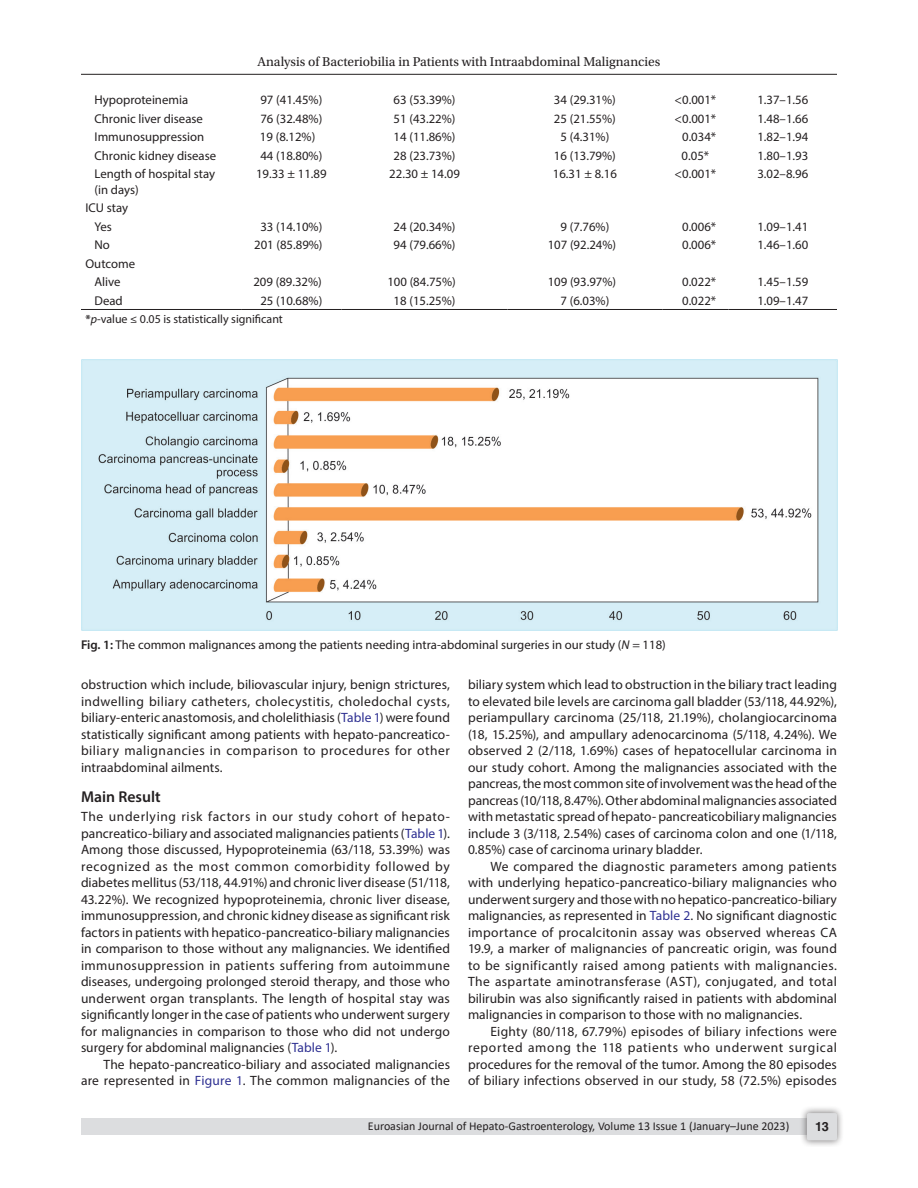
<style>
.page{position:relative;width:918px;height:1188px;background:#fff}
.page>*{position:absolute;margin:0;border:0;box-sizing:border-box;transform-origin:0 0}
.Head-2{font:600 15.75px "Myriad Pro";color:#231f20}
.Para-Indent{font:13.5px/16.5px "Myriad Pro";letter-spacing:.005em;color:#231f20;text-align:justify}
.Para-NoIndent{font:13.5px/16.5px "Myriad Pro";letter-spacing:.005em;color:#231f20;text-align:justify}
.t1{font:13.5px "Utopia Std";color:#231f20}
.TableBody{font:12.75px/15.3px "Myriad Pro";color:#231f20}
.FigCaption{font:12.75px "Myriad Pro";color:#231f20}
.t2{font:700 12.75px "Helvetica LT Std";color:#231f20}
.t3{font:12px "Calibri";color:#231f20}
.TableFootNote{font:12px "Myriad Pro";color:#231f20}
.s1{font-weight:600}
.s2{font-style:italic}
.s3{color:#2e3092}
</style>
<div class="page">
<hr style="left:81px;top:74px;width:756px;height:1px;background:#231f20">
<div style="left:81px;top:1119px;width:756px;height:16px;background:#dcdddf"></div>
<div style="left:800px;top:1106px;width:44px;height:41px;background:#231f20;opacity:.61"></div>
<div style="left:807px;top:1113px;width:30px;height:27px;background:#dcdddf;border-radius:2px"></div>
<img style="left:81px;top:359px;width:756px;height:271px">
<hr style="left:81px;top:309px;width:160px;height:1px;background:#231f20">
<hr style="left:241px;top:309px;width:101px;height:1px;background:#231f20">
<hr style="left:342px;top:309px;width:166px;height:1px;background:#231f20">
<hr style="left:508px;top:309px;width:154px;height:1px;background:#231f20">
<hr style="left:662px;top:309px;width:67px;height:1px;background:#231f20">
<hr style="left:729px;top:309px;width:108px;height:1px;background:#231f20">
<p class="t1" style="left:258px;top:55px;width:404px">Analysis of Bacteriobilia in Patients with Intraabdominal Malignancies</p>
<p class="TableBody" style="left:94px;top:92px;width:95px">Hypoproteinemia</p>
<p class="TableBody" style="left:260px;top:92px;width:63px">97 (41.45%)</p>
<p class="TableBody" style="left:394px;top:92px;width:63px">63 (53.39%)</p>
<p class="TableBody" style="left:554px;top:92px;width:63px">34 (29.31%)</p>
<p class="TableBody" style="left:675px;top:92px;width:43px">&lt;0.001*</p>
<p class="TableBody" style="left:757px;top:92px;width:52px">1.37–1.56</p>
<p class="TableBody" style="left:94px;top:110px;width:110px">Chronic liver disease</p>
<p class="TableBody" style="left:260px;top:110px;width:63px">76 (32.48%)</p>
<p class="TableBody" style="left:394px;top:110px;width:63px">51 (43.22%)</p>
<p class="TableBody" style="left:554px;top:110px;width:63px">25 (21.55%)</p>
<p class="TableBody" style="left:675px;top:110px;width:43px">&lt;0.001*</p>
<p class="TableBody" style="left:757px;top:110px;width:52px">1.48–1.66</p>
<p class="TableBody" style="left:94px;top:129px;width:111px">Immunosuppression</p>
<p class="TableBody" style="left:260px;top:129px;width:57px">19 (8.12%)</p>
<p class="TableBody" style="left:394px;top:129px;width:63px">14 (11.86%)</p>
<p class="TableBody" style="left:561px;top:129px;width:50px">5 (4.31%)</p>
<p class="TableBody" style="left:682px;top:129px;width:36px">0.034*</p>
<p class="TableBody" style="left:757px;top:129px;width:52px">1.82–1.94</p>
<p class="TableBody" style="left:94px;top:148px;width:123px">Chronic kidney disease</p>
<p class="TableBody" style="left:260px;top:148px;width:63px">44 (18.80%)</p>
<p class="TableBody" style="left:394px;top:148px;width:63px">28 (23.73%)</p>
<p class="TableBody" style="left:554px;top:148px;width:63px">16 (13.79%)</p>
<p class="TableBody" style="left:682px;top:148px;width:29px">0.05*</p>
<p class="TableBody" style="left:757px;top:148px;width:52px">1.80–1.93</p>
<p class="TableBody" style="left:94px;top:166px;width:122px">Length of hospital stay (in days)</p>
<p class="TableBody" style="left:256px;top:166px;width:72px">19.33 ± 11.89</p>
<p class="TableBody" style="left:389px;top:166px;width:72px">22.30 ± 14.09</p>
<p class="TableBody" style="left:553px;top:166px;width:66px">16.31 ± 8.16</p>
<p class="TableBody" style="left:675px;top:166px;width:43px">&lt;0.001*</p>
<p class="TableBody" style="left:757px;top:166px;width:52px">3.02–8.96</p>
<p class="TableBody" style="left:86px;top:200px;width:44px">ICU stay</p>
<p class="TableBody" style="left:94px;top:219px;width:19px">Yes</p>
<p class="TableBody" style="left:260px;top:219px;width:63px">33 (14.10%)</p>
<p class="TableBody" style="left:394px;top:219px;width:63px">24 (20.34%)</p>
<p class="TableBody" style="left:561px;top:219px;width:50px">9 (7.76%)</p>
<p class="TableBody" style="left:682px;top:219px;width:36px">0.006*</p>
<p class="TableBody" style="left:757px;top:219px;width:52px">1.09–1.41</p>
<p class="TableBody" style="left:94px;top:237px;width:17px">No</p>
<p class="TableBody" style="left:254px;top:237px;width:70px">201 (85.89%)</p>
<p class="TableBody" style="left:394px;top:237px;width:63px">94 (79.66%)</p>
<p class="TableBody" style="left:548px;top:237px;width:70px">107 (92.24%)</p>
<p class="TableBody" style="left:682px;top:237px;width:36px">0.006*</p>
<p class="TableBody" style="left:757px;top:237px;width:52px">1.46–1.60</p>
<p class="TableBody" style="left:86px;top:256px;width:51px">Outcome</p>
<p class="TableBody" style="left:95px;top:274px;width:28px">Alive</p>
<p class="TableBody" style="left:253px;top:274px;width:70px">209 (89.32%)</p>
<p class="TableBody" style="left:387px;top:274px;width:70px">100 (84.75%)</p>
<p class="TableBody" style="left:548px;top:274px;width:70px">109 (93.97%)</p>
<p class="TableBody" style="left:682px;top:274px;width:36px">0.022*</p>
<p class="TableBody" style="left:757px;top:274px;width:52px">1.45–1.59</p>
<p class="TableBody" style="left:95px;top:293px;width:30px">Dead</p>
<p class="TableBody" style="left:260px;top:293px;width:63px">25 (10.68%)</p>
<p class="TableBody" style="left:394px;top:293px;width:63px">18 (15.25%)</p>
<p class="TableBody" style="left:561px;top:293px;width:50px">7 (6.03%)</p>
<p class="TableBody" style="left:682px;top:293px;width:36px">0.022*</p>
<p class="TableBody" style="left:757px;top:293px;width:52px">1.09–1.47</p>
<p class="TableFootNote" style="left:86px;top:312px;width:199px"><span class="s1">*</span><span class="s2">p</span>-value ≤ 0.05 is statistically significant</p>
<p class="FigCaption" style="left:81px;top:637px;width:586px"><span class="s1">Fig. 1:</span> The common malignances among the patients needing intra-abdominal surgeries in our study (<span class="s2">N</span> = 118)</p>
<p class="Para-Indent" style="left:81px;top:676px;width:371px">obstruction which include, biliovascular injury, benign strictures, indwelling biliary catheters, cholecystitis, choledochal cysts, biliary-enteric anastomosis, and cholelithiasis (<span class="s3">Table 1</span>) were found statistically significant among patients with hepato-pancreatico&shy;biliary malignancies in comparison to procedures for other intraabdominal ailments.</p>
<p class="Head-2" style="left:81px;top:787px;width:81px">Main Result</p>
<p class="Para-NoIndent" style="left:81px;top:808px;width:371px">The underlying risk factors in our study cohort of hepato&shy;pancreatico-biliary and associated malignancies patients (<span class="s3">Table 1</span>).<br>Among those discussed, Hypoproteinemia (63/118, 53.39%) was recognized as the most common comorbidity followed by diabetes mellitus (53/118, 44.91%) and chronic liver disease (51/118, 43.22%). We recognized hypoproteinemia, chronic liver disease, immunosuppression, and chronic kidney disease as significant risk factors in patients with hepatico-pancreatico-biliary malignancies in comparison to those without any malignancies. We identified immunosuppression in patients suffering from autoimmune diseases, undergoing prolonged steroid therapy, and those who underwent organ transplants. The length of hospital stay was significantly longer in the case of patients who underwent surgery for malignancies in comparison to those who did not undergo surgery for abdominal malignancies (<span class="s3">Table 1</span>).</p>
<p class="Para-Indent" style="left:81px;top:1056px;width:371px;text-align:right">The hepato-pancreatico-biliary and associated malignancies<br>are represented in <span class="s3">Figure 1</span>. The common malignancies of the</p>
<p class="Para-Indent" style="left:468px;top:676px;width:371px">biliary system which lead to obstruction in the biliary tract leading to elevated bile levels are carcinoma gall bladder (53/118, 44.92%), periampullary carcinoma (25/118, 21.19%), cholangiocarcinoma (18, 15.25%), and ampullary adenocarcinoma (5/118, 4.24%). We observed 2 (2/118, 1.69%) cases of hepatocellular carcinoma in our study cohort. Among the malignancies associated with the pancreas, the most common site of involvement was the head of the pancreas (10/118, 8.47%). Other abdominal malignancies associated with metastatic spread of hepato- pancreaticobiliary malignancies include 3 (3/118, 2.54%) cases of carcinoma colon and one (1/118, 0.85%) case of carcinoma urinary bladder.</p>
<p class="Para-Indent" style="left:468px;top:858px;width:371px;text-indent:22px">We compared the diagnostic parameters among patients with underlying hepatico-pancreatico-biliary malignancies who underwent surgery and those with no hepatico-pancreatico-biliary malignancies, as represented in <span class="s3">Table 2</span>. No significant diagnostic importance of procalcitonin assay was observed whereas CA 19.9, a marker of malignancies of pancreatic origin, was found to be significantly raised among patients with malignancies.<br>The aspartate aminotransferase (AST), conjugated, and total bilirubin was also significantly raised in patients with abdominal malignancies in comparison to those with no malignancies.</p>
<p class="Para-Indent" style="left:468px;top:1023px;width:371px;text-indent:22px">Eighty (80/118, 67.79%) episodes of biliary infections were reported among the 118 patients who underwent surgical procedures for the removal of the tumor. Among the 80 episodes of biliary infections observed in our study, 58 (72.5%) episodes</p>
<p class="t3" style="left:368px;top:1117px;width:423px">Euroasian Journal of Hepato-Gastroenterology, Volume 13 Issue 1 (January–June 2023)</p>
<p class="t2" style="left:815px;top:1119px;width:15px">13</p>
</div>
